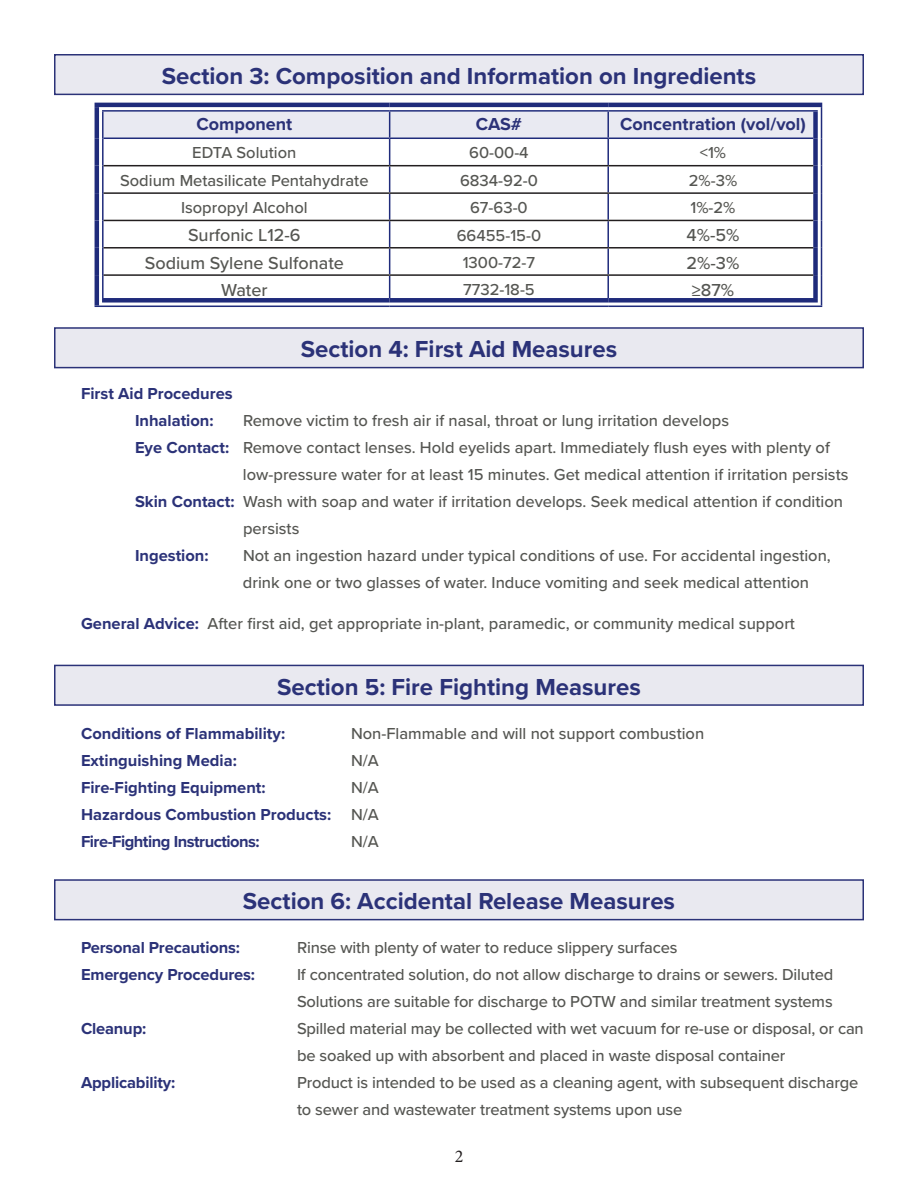
<style>
.page{position:relative;width:918px;height:1188px;background:#fff}
.page>*{position:absolute;margin:0;border:0;box-sizing:border-box;transform-origin:0 0}
.t1{font:700 24px "Proxima Nova";color:#2b3278}
.t2{font:500 18px "Proxima Nova";color:#555652}
.t3{font:700 18px "Proxima Nova";color:#2b3278}
.t4{font:18px "Minion Pro";color:#231f20}
.t5{font:500 16.5px/27px "Proxima Nova";color:#555652}
.t6{font:700 16.5px "Proxima Nova";color:#2b3278}
.t7{font:700 16.5px "Proxima Nova";letter-spacing:-.03em;color:#2b3278}
.s1{font-weight:700;color:#2b3278}
.s2{font-weight:500;color:#555652}
</style>
<div class="page">
<div style="left:54px;top:54px;width:810px;height:41px;background:#e9e9f0;border:2px solid #2b3278"></div>
<svg style="left:99px;top:298px;width:291px;height:8px"></svg>
<svg style="left:390px;top:305px;width:218px;height:1px"></svg>
<svg style="left:608px;top:298px;width:213px;height:8px"></svg>
<hr style="left:95px;top:103px;width:295px;height:4px;background:#1f2b7b">
<hr style="left:95px;top:107px;width:4px;height:31px;background:#1f2b7b">
<hr style="left:390px;top:103px;width:218px;height:4px;background:#1f2b7b">
<hr style="left:608px;top:103px;width:214px;height:4px;background:#1f2b7b">
<hr style="left:95px;top:138px;width:4px;height:28px;background:#1f2b7b">
<hr style="left:95px;top:166px;width:4px;height:27px;background:#1f2b7b">
<hr style="left:95px;top:193px;width:4px;height:27px;background:#1f2b7b">
<hr style="left:95px;top:220px;width:4px;height:28px;background:#1f2b7b">
<hr style="left:95px;top:248px;width:4px;height:27px;background:#1f2b7b">
<hr style="left:95px;top:275px;width:4px;height:31px;background:#1f2b7b">
<hr style="left:821px;top:275px;width:1px;height:31px;background:#1f2b7b">
<div style="left:102px;top:298px;width:288px;height:5px;background:#1f2b7b"></div>
<hr style="left:95px;top:306px;width:295px;height:1px;background:#1f2b7b">
<div style="left:390px;top:298px;width:218px;height:5px;background:#1f2b7b"></div>
<hr style="left:390px;top:306px;width:218px;height:1px;background:#1f2b7b">
<div style="left:608px;top:298px;width:210px;height:5px;background:#1f2b7b"></div>
<hr style="left:608px;top:306px;width:214px;height:1px;background:#1f2b7b">
<svg style="left:99px;top:107px;width:723px;height:191px"></svg>
<hr style="left:607px;top:276px;width:2px;height:22px;background:#1f2b7b">
<hr style="left:104px;top:165px;width:286px;height:1px;background:#231f20">
<hr style="left:390px;top:165px;width:218px;height:1px;background:#231f20">
<hr style="left:608px;top:165px;width:205px;height:1px;background:#231f20">
<hr style="left:104px;top:192px;width:286px;height:2px;background:#231f20">
<hr style="left:390px;top:192px;width:218px;height:2px;background:#231f20">
<hr style="left:608px;top:192px;width:205px;height:2px;background:#231f20">
<hr style="left:104px;top:220px;width:286px;height:1px;background:#231f20">
<hr style="left:390px;top:220px;width:218px;height:1px;background:#231f20">
<hr style="left:608px;top:220px;width:205px;height:1px;background:#231f20">
<hr style="left:104px;top:247px;width:286px;height:2px;background:#231f20">
<hr style="left:390px;top:247px;width:218px;height:2px;background:#231f20">
<hr style="left:608px;top:247px;width:205px;height:2px;background:#231f20">
<hr style="left:104px;top:274px;width:286px;height:2px;background:#231f20">
<hr style="left:390px;top:274px;width:218px;height:2px;background:#231f20">
<hr style="left:608px;top:274px;width:205px;height:2px;background:#231f20">
<div style="left:54px;top:327px;width:810px;height:41px;background:#e9e9f0;border:2px solid #2b3278"></div>
<div style="left:54px;top:665px;width:810px;height:41px;background:#e9e9f0;border:2px solid #2b3278"></div>
<div style="left:54px;top:879px;width:810px;height:41px;background:#e9e9f0;border:2px solid #2b3278"></div>
<p class="t1" style="left:162px;top:58px;width:596px">Section 3: Composition and Information on Ingredients</p>
<p class="t3" style="left:196px;top:110px;width:97px">Component</p>
<p class="t3" style="left:476px;top:110px;width:48px">CAS#</p>
<p class="t3" style="left:620px;top:110px;width:187px">Concentration (vol/vol)</p>
<p class="t5" style="left:192px;top:139px;width:106px">EDTA Solution</p>
<p class="t5" style="left:469px;top:139px;width:61px">60-00-4</p>
<p class="t5" style="left:700px;top:139px;width:28px">&lt;1%</p>
<p class="t5" style="left:120px;top:166px;width:250px">Sodium Metasilicate Pentahydrate</p>
<p class="t5" style="left:460px;top:166px;width:79px">6834-92-0</p>
<p class="t5" style="left:689px;top:166px;width:50px">2%-3%</p>
<p class="t5" style="left:181px;top:194px;width:128px">Isopropyl Alcohol</p>
<p class="t5" style="left:470px;top:194px;width:59px">67-63-0</p>
<p class="t5" style="left:690px;top:194px;width:47px">1%-2%</p>
<p class="t2" style="left:188px;top:222px;width:114px">Surfonic L12-6</p>
<p class="t5" style="left:457px;top:221px;width:86px">66455-15-0</p>
<p class="t2" style="left:687px;top:222px;width:54px">4%-5%</p>
<p class="t2" style="left:145px;top:249px;width:201px">Sodium Sylene Sulfonate</p>
<p class="t5" style="left:463px;top:248px;width:74px">1300-72-7</p>
<p class="t2" style="left:687px;top:249px;width:54px">2%-3%</p>
<p class="t2" style="left:221px;top:277px;width:48px">Water</p>
<p class="t5" style="left:463px;top:276px;width:73px">7732-18-5</p>
<p class="t2" style="left:692px;top:277px;width:44px">≥87%</p>
<p class="t1" style="left:301px;top:331px;width:318px">Section 4: First Aid Measures</p>
<p class="t6" style="left:81px;top:381px;width:153px">First Aid Procedures</p>
<p class="t6" style="left:135px;top:408px;width:80px">Inhalation:</p>
<p class="t5" style="left:243px;top:407px;width:488px">Remove victim to fresh air if nasal, throat or lung irritation develops</p>
<p class="t5" style="left:243px;top:434px;width:607px;text-indent:-108px"><span class="s1">Eye Contact:</span> Remove contact lenses. Hold eyelids apart. Immediately flush eyes with plenty of low-pressure water for at least 15 minutes. Get medical attention if irritation persists</p>
<p class="t5" style="left:243px;top:488px;width:601px;text-indent:-108px"><span class="s1">Skin Contact:</span> Wash with soap and water if irritation develops. Seek medical attention if condition persists</p>
<p class="t6" style="left:135px;top:543px;width:75px">Ingestion:</p>
<p class="t5" style="left:243px;top:542px;width:589px">Not an ingestion hazard under typical conditions of use. For accidental ingestion, drink one or two glasses of water. Induce vomiting and seek medical attention</p>
<p class="t5" style="left:81px;top:609px;width:716px"><span class="s1">General Advice:</span> After first aid, get appropriate in-plant, paramedic, or community medical support</p>
<p class="t1" style="left:277px;top:669px;width:365px">Section 5: Fire Fighting Measures</p>
<p class="t6" style="left:81px;top:721px;width:206px">Conditions of Flammability:</p>
<p class="t5" style="left:351px;top:719px;width:355px">Non-Flammable and will not support combustion</p>
<p class="t6" style="left:81px;top:748px;width:157px">Extinguishing Media:</p>
<p class="t5" style="left:351px;top:746px;width:29px">N/A</p>
<p class="t6" style="left:81px;top:775px;width:186px">Fire-Fighting Equipment:</p>
<p class="t5" style="left:351px;top:773px;width:29px">N/A</p>
<p class="t6" style="left:81px;top:802px;width:299px">Hazardous Combustion Products: <span class="s2">N/A</span></p>
<p class="t7" style="left:81px;top:829px;width:180px">Fire-Fighting Instructions:</p>
<p class="t5" style="left:351px;top:827px;width:29px">N/A</p>
<p class="t1" style="left:243px;top:883px;width:434px">Section 6: Accidental Release Measures</p>
<p class="t6" style="left:81px;top:935px;width:160px">Personal Precautions:</p>
<p class="t5" style="left:297px;top:934px;width:382px">Rinse with plenty of water to reduce slippery surfaces</p>
<p class="t6" style="left:81px;top:962px;width:176px">Emergency Procedures:</p>
<p class="t5" style="left:297px;top:961px;width:538px">If concentrated solution, do not allow discharge to drains or sewers. Diluted</p>
<p class="t5" style="left:297px;top:988px;width:537px">Solutions are suitable for discharge to POTW and similar treatment systems</p>
<p class="t6" style="left:81px;top:1016px;width:67px">Cleanup:</p>
<p class="t5" style="left:297px;top:1015px;width:568px">Spilled material may be collected with wet vacuum for re-use or disposal, or can</p>
<p class="t5" style="left:297px;top:1042px;width:490px">be soaked up with absorbent and placed in waste disposal container</p>
<p class="t6" style="left:81px;top:1070px;width:96px">Applicability:</p>
<p class="t5" style="left:297px;top:1069px;width:563px">Product is intended to be used as a cleaning agent, with subsequent discharge to sewer and wastewater treatment systems upon use</p>
<p class="t4" style="left:455px;top:1144px;width:10px">2</p>
</div>
